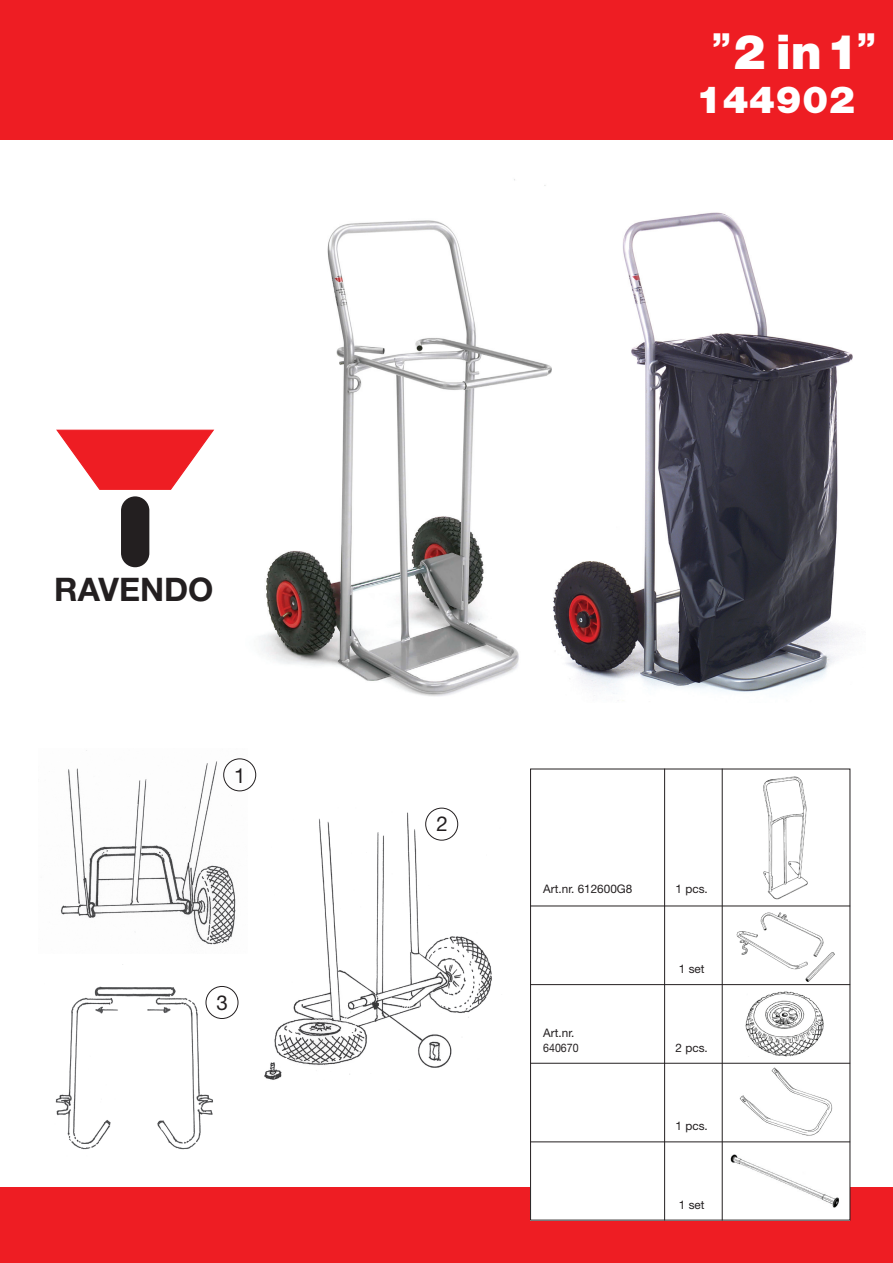
<style>
.page{position:relative;width:893px;height:1263px;background:#fff}
.page>*{position:absolute;margin:0;border:0;box-sizing:border-box;transform-origin:0 0}
.t1{font:900 48px "Helvetica Neue";color:#fff}
.t2{font:900 37.5px "Helvetica Neue";letter-spacing:.02em;color:#fff}
.t3{font:700 32.55px "Helvetica Neue";color:#231f20}
.t4{font:20.55px "Helvetica Neue";color:#231f20}
.t5{font:11.7px/14.7px "Helvetica Neue";color:#231f20}
</style>
<div class="page">
<img style="left:261px;top:179px;width:291px;height:518px">
<div style="left:0;top:0;width:893px;height:140px;background:#ee1d23"></div>
<div style="left:0;top:1187px;width:893px;height:76px;background:#ee1d23"></div>
<svg style="left:56px;top:429px;width:159px;height:61px"></svg>
<div style="left:121px;top:496px;width:28px;height:71px;background:#231f20;border-radius:14px"></div>
<div style="left:531px;top:769px;width:319px;height:451px;background:#fff"></div>
<hr style="left:664px;top:769px;width:1px;height:451px;background:#231f20">
<hr style="left:530px;top:906px;width:320px;height:1px;background:#231f20">
<hr style="left:530px;top:984px;width:320px;height:1px;background:#231f20">
<hr style="left:530px;top:1063px;width:320px;height:1px;background:#231f20">
<hr style="left:530px;top:1141px;width:320px;height:1px;background:#231f20">
<hr style="left:722px;top:769px;width:1px;height:451px;background:#231f20">
<img style="left:763px;top:776px;width:45px;height:124px">
<img style="left:731px;top:1155px;width:108px;height:53px">
<img style="left:736px;top:912px;width:99px;height:70px">
<img style="left:745px;top:991px;width:79px;height:66px">
<img style="left:740px;top:1068px;width:92px;height:68px">
<img style="left:553px;top:212px;width:300px;height:489px">
<img style="left:55px;top:964px;width:163px;height:186px">
<img style="left:274px;top:807px;width:218px;height:268px">
<img style="left:60px;top:750px;width:187px;height:195px">
<div style="left:223px;top:758px;width:33px;height:33px;border:1px solid #231f20;border-radius:50%"></div>
<div style="left:425px;top:808px;width:33px;height:32px;border:1px solid #231f20;border-radius:50%"></div>
<div style="left:206px;top:986px;width:32px;height:33px;border:1px solid #231f20;border-radius:50%"></div>
<img style="left:264px;top:1058px;width:22px;height:22px">
<h3 class="t3" style="left:54px;top:569px;width:161px">RAVENDO</h3>
<h3 class="t4" style="left:234px;top:763px;width:13px">1</h3>
<h3 class="t4" style="left:217px;top:990px;width:13px">3</h3>
<h1 class="t1" style="left:712px;top:23px;width:165px"><sup>”</sup>2 in1<sup>”</sup></h1>
<h2 class="t2" style="left:696px;top:78px;width:160px">144902</h2>
<h3 class="t4" style="left:437px;top:811px;width:13px">2</h3>
<p class="t5" style="left:543px;top:881px;width:91px">Art.nr. 612600G8</p>
<p class="t5" style="left:676px;top:881px;width:34px">1 pcs.</p>
<p class="t5" style="left:543px;top:1025px;width:37px">Art.nr.<br>640670</p>
<p class="t5" style="left:679px;top:961px;width:27px">1 set</p>
<p class="t5" style="left:676px;top:1040px;width:34px">2 pcs.</p>
<p class="t5" style="left:676px;top:1119px;width:34px">1 pcs.</p>
<p class="t5" style="left:679px;top:1197px;width:27px">1 set</p>
</div>
